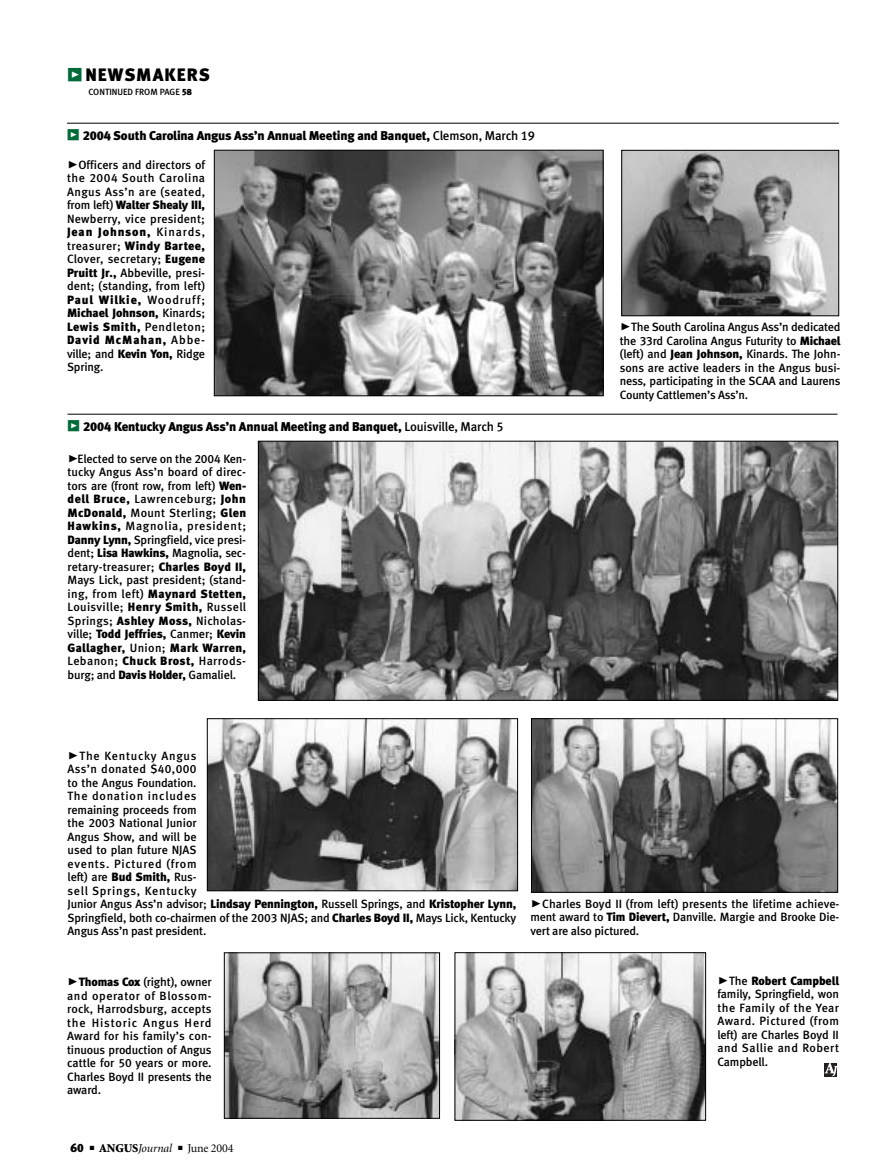
<style>
.page{position:relative;width:878px;height:1167px;background:#fff}
.page>*{position:absolute;margin:0;border:0;box-sizing:border-box;transform-origin:0 0}
.t1{font:18px "Meta Black LF";letter-spacing:.055em;color:#000}
.t2{font:12.75px "Meta Black LF";letter-spacing:-.01em;color:#000}
.t3{font:12px/13.5px "Meta Medium LF";letter-spacing:-.005em;color:#000;text-align:justify}
.t4{font:12px/13.5px "Meta Black LF";letter-spacing:.03em;color:#000;text-align:justify}
.t5{font:12px/13.5px "Meta Medium LF";letter-spacing:.02em;color:#000}
.t6{font:12px/13.5px "Meta Black LF";letter-spacing:.005em;color:#000}
.t7{font:12px/13.5px "Meta Black LF";letter-spacing:.055em;color:#000}
.t8{font:12px "Meta Black LF";letter-spacing:-.01em;color:#000}
.t9{font:12px "Minion";letter-spacing:-.015em;color:#000}
.t10{font:12px "Meta Black LF";letter-spacing:-.005em;color:#000}
.t11{font:9px "Meta Medium LF";color:#000}
.s1{font-family:"Meta Black Expert";color:#006a39}
.s2{font-family:"Meta Black LF"}
.s3{font-family:"Meta Black Expert";font-size:15px;color:#006a39}
.s4{font-family:"Meta Medium LF"}
.s5{font-family:"Meta Black Caps Expert";font-size:21px}
.s6{font-weight:900}
.s7{font-style:italic}
</style>
<div class="page">
<img style="left:260px;top:443px;width:575px;height:256px">
<div style="left:258px;top:441px;width:579px;height:260px;border:1px solid #000"></div>
<img style="left:226px;top:955px;width:211px;height:161px">
<div style="left:224px;top:953px;width:215px;height:165px;border:1px solid #000"></div>
<img style="left:533px;top:720px;width:302px;height:170px">
<div style="left:531px;top:718px;width:306px;height:174px;border:1px solid #000"></div>
<img style="left:456px;top:954px;width:247px;height:164px">
<div style="left:454px;top:952px;width:251px;height:168px;border:1px solid #000"></div>
<svg style="left:824px;top:1063px;width:13px;height:13px"></svg>
<img style="left:216px;top:152px;width:385px;height:242px">
<div style="left:214px;top:150px;width:389px;height:246px;border:1px solid #000"></div>
<img style="left:623px;top:152px;width:213px;height:162px">
<div style="left:621px;top:150px;width:217px;height:166px;border:1px solid #000"></div>
<hr style="left:67px;top:123px;width:771px;height:1px;background:#000">
<hr style="left:68px;top:414px;width:769px;height:1px;background:#000">
<img style="left:209px;top:720px;width:306px;height:169px">
<div style="left:207px;top:718px;width:310px;height:173px;border:1px solid #000"></div>
<h1 class="t1" style="left:68px;top:68px;width:144px"><span class="s1">Z</span> NEWSMAKERS</h1>
<p class="t11" style="left:88px;top:89px;width:105px">CONTINUED FROM PAGE <span class="s2">58</span></p>
<p class="t2" style="left:67px;top:131px;width:469px"><span class="s3">Z</span> 2004 South Carolina Angus Ass’n Annual Meeting and Banquet, <span class="s4">Clemson, March 19</span></p>
<p class="t3" style="left:67px;top:159px;width:140px"><span class="s5">@</span>Officers and directors of the 2004 South Carolina Angus Ass’n are (seated,</p>
<p class="t8" style="left:67px;top:200px;width:139px"><span class="s4">from left)</span> Walter Shealy III,</p>
<p class="t5" style="left:67px;top:213px;width:139px">Newberry, vice president;</p>
<p class="t7" style="left:67px;top:226px;width:140px">Jean Johnson, <span class="s4">Kinards, treasurer;</span> Windy Bartee,</p>
<p class="t3" style="left:67px;top:253px;width:140px">Clover, secretary; <span class="s2">Eugene Pruitt Jr.,</span> Abbeville, presi&shy;dent; (standing, from left)</p>
<p class="t4" style="left:67px;top:294px;width:140px">Paul Wilkie, <span class="s4">Woodruff; </span>Michael Johnson, <span class="s4">Kinards; </span>Lewis Smith, <span class="s4">Pendleton; </span>David McMahan, <span class="s4">Abbe-</span></p>
<p class="t3" style="left:67px;top:348px;width:140px">ville; and <span class="s2">Kevin Yon,</span> Ridge<br>Spring.</p>
<p class="t2" style="left:68px;top:422px;width:437px"><span class="s3">Z</span> 2004 Kentucky Angus Ass’n Annual Meeting and Banquet, <span class="s4">Louisville, March 5</span></p>
<p class="t3" style="left:68px;top:453px;width:180px"><span class="s5">@</span>Elected to serve on the 2004 Ken&shy;tucky Angus Ass’n board of direc&shy;tors are (front row, from left) <span class="s2">Wen-</span></p>
<p class="t4" style="left:68px;top:493px;width:180px">dell Bruce, <span class="s4">Lawrenceburg;</span> John</p>
<p class="t3" style="left:68px;top:507px;width:180px"><span class="s2">McDonald,</span> Mount Sterling; <span class="s2">Glen Hawkins,</span> Magnolia, president; <span class="s2">Danny Lynn,</span> Springfield, vice presi&shy;dent; <span class="s2">Lisa Hawkins,</span> Magnolia, sec&shy;retary-treasurer; <span class="s2">Charles Boyd II, </span>Mays Lick, past president; (stand-</p>
<p class="t4" style="left:68px;top:588px;width:180px"><span class="s4">ing, from left)</span> Maynard Stetten,</p>
<p class="t5" style="left:68px;top:601px;width:180px">Louisville; <span class="s2">Henry Smith,</span> Russell<br>Springs; <span class="s2">Ashley Moss,</span> Nicholas-</p>
<p class="t6" style="left:68px;top:628px;width:180px"><span class="s4">ville;</span> Todd Jeffries, <span class="s4">Canmer;</span> Kevin<br>Gallagher, <span class="s4">Union;</span> Mark Warren,</p>
<p class="t3" style="left:68px;top:655px;width:180px">Lebanon; <span class="s2">Chuck Brost,</span> Harrods&shy;burg; and <span class="s2">Davis Holder,</span> Gamaliel.</p>
<p class="t3" style="left:619px;top:321px;width:222px"><span class="s5">@</span>The South Carolina Angus Ass’n dedicated the 33rd Carolina Angus Futurity to <span class="s2">Michael </span>(left) and <span class="s2">Jean Johnson,</span> Kinards. The John&shy;sons are active leaders in the Angus busi&shy;ness, participating in the SCAA and Laurens County Cattlemen’s Ass’n.</p>
<p class="t3" style="left:67px;top:750px;width:450px;text-align:left"><span class="s5">@</span>The Kentucky Angus<br>Ass’n donated $40,000<br>to the Angus Foundation.<br>The donation includes<br>remaining proceeds from<br>the 2003 National Junior<br>Angus Show, and will be<br>used to plan future NJAS<br>events. Pictured (from<br>left) are <span class="s2">Bud Smith,</span> Rus-<br>sell Springs, Kentucky<br>Junior Angus Ass’n advisor; <span class="s2">Lindsay Pennington,</span> Russell Springs, and <span class="s2">Kristopher Lynn, </span>Springfield, both co-chairmen of the 2003 NJAS; and <span class="s2">Charles Boyd II,</span> Mays Lick, Kentucky Angus Ass’n past president.</p>
<p class="t3" style="left:67px;top:976px;width:146px"><span class="s5">@</span><span class="s2">Thomas Cox</span> (right), owner and operator of Blossom&shy;rock, Harrodsburg, accepts the Historic Angus Herd Award for his family’s con&shy;tinuous production of Angus cattle for 50 years or more.<br>Charles Boyd II presents the award.</p>
<p class="t10" style="left:717px;top:976px;width:123px"><span class="s5">@</span><span class="s4">The</span> Robert Campbell</p>
<p class="t3" style="left:530px;top:898px;width:310px"><span class="s5">@</span>Charles Boyd II (from left) presents the lifetime achieve&shy;ment award to <span class="s2">Tim Dievert,</span> Danville. Margie and Brooke Die&shy;vert are also pictured.</p>
<p class="t3" style="left:717px;top:988px;width:123px">family, Springfield, won the Family of the Year Award. Pictured (from left) are Charles Boyd II and Sallie and Robert Campbell.</p>
<p class="t9" style="left:70px;top:1144px;width:164px"><span class="s2">60</span> ■ <span class="s6">ANGUS</span><span class="s7">Journal</span> ■ June 2004</p>
</div>
